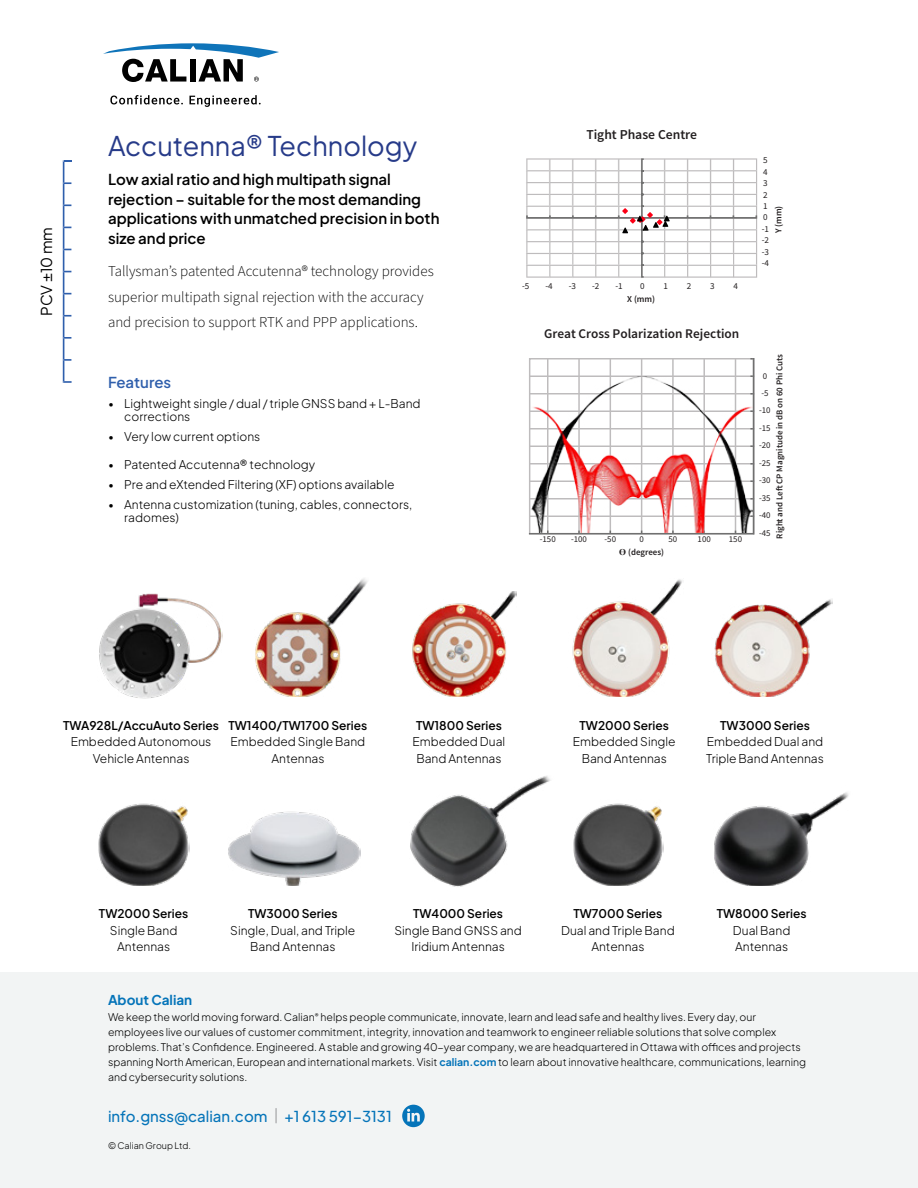
<style>
.page{position:relative;width:918px;height:1188px;background:#fff}
.page>*{position:absolute;margin:0;border:0;box-sizing:border-box;transform-origin:0 0}
.t1{font:27px "Plus Jakarta Sans";color:#273b89}
.t2{font:300 15px/25.5px "Source Sans Pro";color:#000}
.t3{font:600 15px/19.5px "Plus Jakarta Sans";color:#000}
.t4{font:500 15px "Plus Jakarta Sans";color:#0574b9}
.t5{font:15px "Plus Jakarta Sans";color:#000}
.t6{font:600 15px "Plus Jakarta Sans";color:#2f5fac}
.t7{font:600 13.65px "Source Sans Pro";color:#231f20}
.t8{font:700 13.5px "Plus Jakarta Sans";color:#0574b9}
.t9{font:600 13.35px "Source Sans Pro";color:#231f20}
.t10{font:300 12px/16.5px "Plus Jakarta Sans";color:#000;text-align:center}
.t11{font:600 12px "Plus Jakarta Sans";color:#000}
.t12{font:300 10.5px/15px "Plus Jakarta Sans";color:#000}
.t13{font:9.15px/11.4px "Source Sans Pro";color:#231f20;text-align:justify}
.t14{font:600 9.15px "Source Sans Pro";color:#231f20}
.t15{font:300 9px "Plus Jakarta Sans";color:#000}
.t16{font:8.85px "Source Sans Pro";color:#231f20}
.t17{font:600 8.85px "Source Sans Pro";color:#231f20}
.s1{font-family:"Times New Roman";font-weight:700}
.s2{font-weight:700;color:#0574b9}
</style>
<div class="page">
<div style="left:0;top:973px;width:918px;height:215px;background:#f2f4f4"></div>
<svg style="left:275px;top:1109px;width:2px;height:14px"></svg>
<svg style="left:402px;top:1105px;width:23px;height:22px"></svg>
<svg style="left:103px;top:43px;width:176px;height:39px"></svg>
<svg style="left:110px;top:95px;width:73px;height:9px"></svg>
<svg style="left:189px;top:95px;width:72px;height:12px"></svg>
<img style="left:714px;top:792px;width:135px;height:94px">
<img style="left:98px;top:803px;width:91px;height:83px">
<img style="left:228px;top:811px;width:133px;height:75px">
<img style="left:410px;top:776px;width:141px;height:111px">
<img style="left:572px;top:579px;width:110px;height:118px">
<img style="left:714px;top:599px;width:119px;height:98px">
<img style="left:573px;top:803px;width:91px;height:83px">
<img style="left:255px;top:578px;width:113px;height:119px">
<img style="left:412px;top:592px;width:105px;height:105px">
<svg style="left:526px;top:158px;width:231px;height:120px"></svg>
<svg style="left:528px;top:358px;width:227px;height:177px"></svg>
<img style="left:531px;top:376px;width:221px;height:157px">
<svg style="left:63px;top:160px;width:8px;height:223px"></svg>
<img style="left:99px;top:594px;width:123px;height:104px">
<h2 class="t5" style="left:34px;top:316px;width:91px;rotate:-90deg">PCV ±10 mm</h2>
<h1 class="t1" style="left:108px;top:124px;width:311px">Accutenna® Technology</h1>
<h2 class="t3" style="left:108px;top:168px;width:333px">Low axial ratio and high multipath signal rejection – suitable for the most demanding applications with unmatched precision in both size and price</h2>
<h2 class="t2" style="left:108px;top:259px;width:327px">Tallysman’s patented Accutenna® technology provides superior multipath signal rejection with the accuracy and precision to support RTK and PPP applications.</h2>
<h2 class="t6" style="left:108px;top:369px;width:65px">Features</h2>
<p class="t10" style="left:124px;top:396px;width:298px;line-height:13.2px;text-align:left;text-indent:-16px">• Lightweight single / dual / triple GNSS band + L-Band corrections</p>
<p class="t10" style="left:108px;top:427px;width:154px">• Very low current options</p>
<p class="t10" style="left:108px;top:455px;width:209px">• Patented Accutenna® technology</p>
<p class="t10" style="left:108px;top:475px;width:288px">• Pre and eXtended Filtering (XF) options available</p>
<p class="t10" style="left:124px;top:496px;width:290px;line-height:13.2px;text-align:left;text-indent:-16px">• Antenna customization (tuning, cables, connectors, radomes)</p>
<h3 class="t7" style="left:586px;top:126px;width:112px">Tight Phase Centre</h3>
<p class="t13" style="left:522px;top:280px;width:9px">-5</p>
<p class="t13" style="left:545px;top:280px;width:9px">-4</p>
<p class="t13" style="left:569px;top:280px;width:9px">-3</p>
<p class="t13" style="left:592px;top:280px;width:9px">-2</p>
<p class="t13" style="left:615px;top:280px;width:9px">-1</p>
<p class="t13" style="left:640px;top:280px;width:6px">0</p>
<p class="t13" style="left:663px;top:280px;width:6px">1</p>
<p class="t13" style="left:687px;top:280px;width:6px">2</p>
<p class="t13" style="left:710px;top:280px;width:6px">3</p>
<p class="t13" style="left:734px;top:280px;width:6px">4</p>
<p class="t14" style="left:627px;top:293px;width:29px">X (mm)</p>
<p class="t9" style="left:544px;top:325px;width:197px">Great Cross Polarization Rejection</p>
<p class="t16" style="left:540px;top:534px;width:17px">-150</p>
<p class="t16" style="left:571px;top:534px;width:17px">-100</p>
<p class="t16" style="left:605px;top:534px;width:13px">-50</p>
<p class="t16" style="left:639px;top:534px;width:6px">0</p>
<p class="t16" style="left:669px;top:534px;width:10px">50</p>
<p class="t16" style="left:698px;top:534px;width:15px">100</p>
<p class="t16" style="left:729px;top:534px;width:15px">150</p>
<p class="t17" style="left:619px;top:546px;width:47px"><span class="s1">ϴ</span> (degrees)</p>
<p class="t13" style="left:763px;top:155px;width:6px">5</p>
<p class="t13" style="left:763px;top:166px;width:6px">4</p>
<p class="t13" style="left:763px;top:177px;width:6px">3</p>
<p class="t13" style="left:763px;top:189px;width:6px">2</p>
<p class="t13" style="left:763px;top:200px;width:6px">1</p>
<p class="t13" style="left:762px;top:223px;width:9px">-1 -2 -3 -4</p>
<p class="t14" style="left:773px;top:233px;width:29px;rotate:-90deg">Y (mm)</p>
<p class="t13" style="left:763px;top:212px;width:6px">0</p>
<p class="t17" style="left:774px;top:539px;width:186px;rotate:-90deg">Right and Le CP Magnitude in dB on 60 Phi Cuts</p>
<p class="t16" style="left:763px;top:371px;width:6px">0</p>
<p class="t16" style="left:761px;top:387px;width:9px">-5</p>
<p class="t16" style="left:759px;top:405px;width:13px">-10</p>
<p class="t16" style="left:759px;top:422px;width:13px">-15</p>
<p class="t16" style="left:759px;top:440px;width:13px">-20</p>
<p class="t16" style="left:759px;top:457px;width:13px">-25</p>
<p class="t16" style="left:759px;top:475px;width:13px">-30</p>
<p class="t16" style="left:759px;top:493px;width:13px">-35</p>
<p class="t16" style="left:759px;top:510px;width:13px">-40</p>
<p class="t16" style="left:759px;top:527px;width:13px">-45</p>
<p class="t11" style="left:63px;top:715px;width:157px">TWA928L/AccuAuto Series</p>
<p class="t10" style="left:71px;top:732px;width:142px">Embedded Autonomous<br>Vehicle Antennas</p>
<p class="t11" style="left:228px;top:715px;width:140px">TW1400/TW1700 Series</p>
<p class="t10" style="left:231px;top:732px;width:136px">Embedded Single Band<br>Antennas</p>
<p class="t11" style="left:416px;top:715px;width:87px">TW1800 Series</p>
<p class="t10" style="left:413px;top:732px;width:94px">Embedded Dual<br>Band Antennas</p>
<p class="t11" style="left:580px;top:715px;width:91px">TW2000 Series</p>
<p class="t10" style="left:573px;top:732px;width:104px">Embedded Single<br>Band Antennas</p>
<p class="t11" style="left:720px;top:715px;width:91px">TW3000 Series</p>
<p class="t10" style="left:706px;top:732px;width:119px;text-align:left">Embedded Dual and<br>Triple Band Antennas</p>
<p class="t11" style="left:99px;top:904px;width:91px">TW2000 Series</p>
<p class="t10" style="left:110px;top:921px;width:69px">Single Band<br>Antennas</p>
<p class="t11" style="left:248px;top:904px;width:91px">TW3000 Series</p>
<p class="t10" style="left:230px;top:921px;width:127px">Single, Dual, and Triple<br>Band Antennas</p>
<p class="t11" style="left:413px;top:904px;width:92px">TW4000 Series</p>
<p class="t10" style="left:394px;top:921px;width:129px">Single Band GNSS and<br>Iridium Antennas</p>
<p class="t11" style="left:573px;top:904px;width:90px">TW7000 Series</p>
<p class="t10" style="left:561px;top:921px;width:115px">Dual and Triple Band<br>Antennas</p>
<p class="t11" style="left:717px;top:904px;width:91px">TW8000 Series</p>
<p class="t10" style="left:733px;top:921px;width:59px;text-align:left">Dual Band<br>Antennas</p>
<p class="t8" style="left:108px;top:988px;width:86px">About Calian</p>
<p class="t12" style="left:108px;top:1009px;width:700px">We keep the world moving forward. Calian<sup>®</sup> helps people communicate, innovate, learn and lead safe and healthy lives. Every day, our employees live our values of customer commitment, integrity, innovation and teamwork to engineer reliable solutions that solve complex problems. That’s Confidence. Engineered. A stable and growing 40-year company, we are headquartered in Ottawa with offices and projects spanning North American, European and international markets. Visit <span class="s2">calian.com</span> to learn about innovative healthcare, communications, learning and cybersecurity solutions.</p>
<h2 class="t4" style="left:108px;top:1103px;width:285px">info.gnss@calian.com +1 613 591−3131</h2>
<p class="t15" style="left:108px;top:1139px;width:84px">© Calian Group Ltd.</p>
</div>
